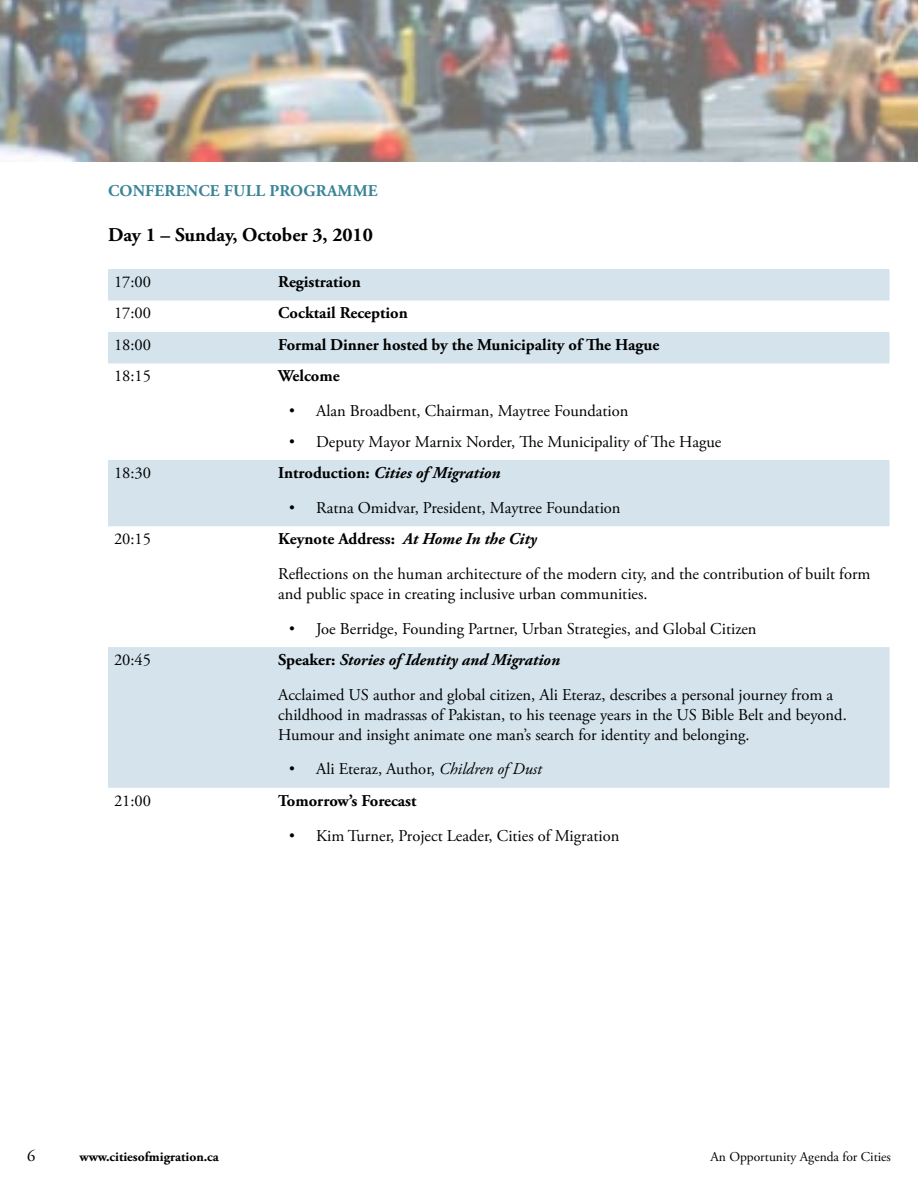
<style>
.page{position:relative;width:918px;height:1188px;background:#fff}
.page>*{position:absolute;margin:0;border:0;box-sizing:border-box;transform-origin:0 0}
.t1{font:700 19.5px "Adobe Garamond Pro";color:#000}
.t2{font:16.5px/34.8px "Adobe Garamond Pro";color:#000}
.t3{font:700 16.5px "Adobe Garamond Pro";color:#000}
.t4{font:italic 700 16.5px "Adobe Garamond Pro";color:#000}
.t5{font:700 16.5px "Adobe Garamond Pro";letter-spacing:.015em;color:#3a8497}
.t6{font:13.5px "Adobe Garamond Pro";color:#000}
.t7{font:700 13.5px "Adobe Garamond Pro";color:#000}
.s1{font-family:"Gill Sans"}
.s2{font-style:normal}
.s3{font-weight:700}
.s4{font-weight:700;font-style:italic}
.s5{font-style:italic}
</style>
<div class="page">
<div style="left:108px;top:269px;width:782px;height:32px;background:#d4e3ec"></div>
<svg style="left:108px;top:332px;width:782px;height:456px;fill:#d4e3ec"></svg>
<img style="left:0;top:0;width:918px;height:162px">
<p class="t5" style="left:108px;top:182px;width:234px">conference full programm</p>
<p class="t5" style="left:368px;top:182px;width:11px">e</p>
<p class="t1" style="left:108px;top:224px;width:266px">Day 1 – Sunday, October 3, 2010</p>
<p class="t2" style="left:114px;top:265px;width:39px">17:00</p>
<p class="t3" style="left:278px;top:272px;width:84px">Registration</p>
<p class="t2" style="left:114px;top:296px;width:39px">17:00</p>
<p class="t3" style="left:278px;top:304px;width:131px">Cocktail Reception</p>
<p class="t2" style="left:114px;top:328px;width:39px">18:00</p>
<p class="t3" style="left:278px;top:335px;width:383px">Formal Dinner hosted by the Municipality of The Hague</p>
<p class="t2" style="left:114px;top:359px;width:39px">18:15</p>
<p class="t3" style="left:278px;top:367px;width:63px">Welcome</p>
<p class="t2" style="left:289px;top:394px;width:341px"><span class="s1">•</span> Alan Broadbent, Chairman, Maytree Foundation</p>
<p class="t2" style="left:289px;top:424px;width:434px"><span class="s1">•</span> Deputy Mayor Marnix Norder, The Municipality of The Hague</p>
<p class="t2" style="left:114px;top:456px;width:39px">18:30</p>
<p class="t4" style="left:278px;top:463px;width:224px"><span class="s2">Introduction:</span> Cities of Migration</p>
<p class="t2" style="left:289px;top:491px;width:333px"><span class="s1">•</span> Ratna Omidvar, President, Maytree Foundation</p>
<p class="t2" style="left:114px;top:522px;width:39px">20:15</p>
<p class="t2" style="left:278px;top:522px;width:594px"><span class="s3">Keynote Address:</span> <span class="s4">At Home In the City<br></span>Reflections on the human architecture of the modern city, and the contribution of built form</p>
<p class="t2" style="left:278px;top:577px;width:371px">and public space in creating inclusive urban communities.</p>
<p class="t2" style="left:289px;top:612px;width:469px"><span class="s1">•</span> Joe Berridge, Founding Partner, Urban Strategies, and Global Citizen</p>
<p class="t2" style="left:114px;top:643px;width:39px">20:45</p>
<p class="t2" style="left:278px;top:643px;width:557px"><span class="s3">Speaker:</span> <span class="s4">Stories of Identity and Migration<br></span>Acclaimed US author and global citizen, Ali Eteraz, describes a personal journey from a</p>
<p class="t2" style="left:278px;top:705px;width:570px;line-height:19.8px">childhood in madrassas of Pakistan, to his teenage years in the US Bible Belt and beyond.<br>Humour and insight animate one man’s search for identity and belonging.</p>
<p class="t2" style="left:289px;top:752px;width:254px"><span class="s1">•</span> Ali Eteraz, Author, <span class="s5">Children of Dust</span></p>
<p class="t2" style="left:114px;top:784px;width:39px">21:00</p>
<p class="t3" style="left:278px;top:791px;width:140px">Tomorrow’s Forecast</p>
<p class="t2" style="left:289px;top:819px;width:332px"><span class="s1">•</span> Kim Turner, Project Leader, Cities of Migration</p>
<p class="t2" style="left:27px;top:1139px;width:10px">6</p>
<p class="t7" style="left:80px;top:1149px;width:141px">www.citiesofmigration.ca</p>
<p class="t6" style="left:711px;top:1149px;width:182px">An Opportunity Agenda for Cities</p>
</div>
